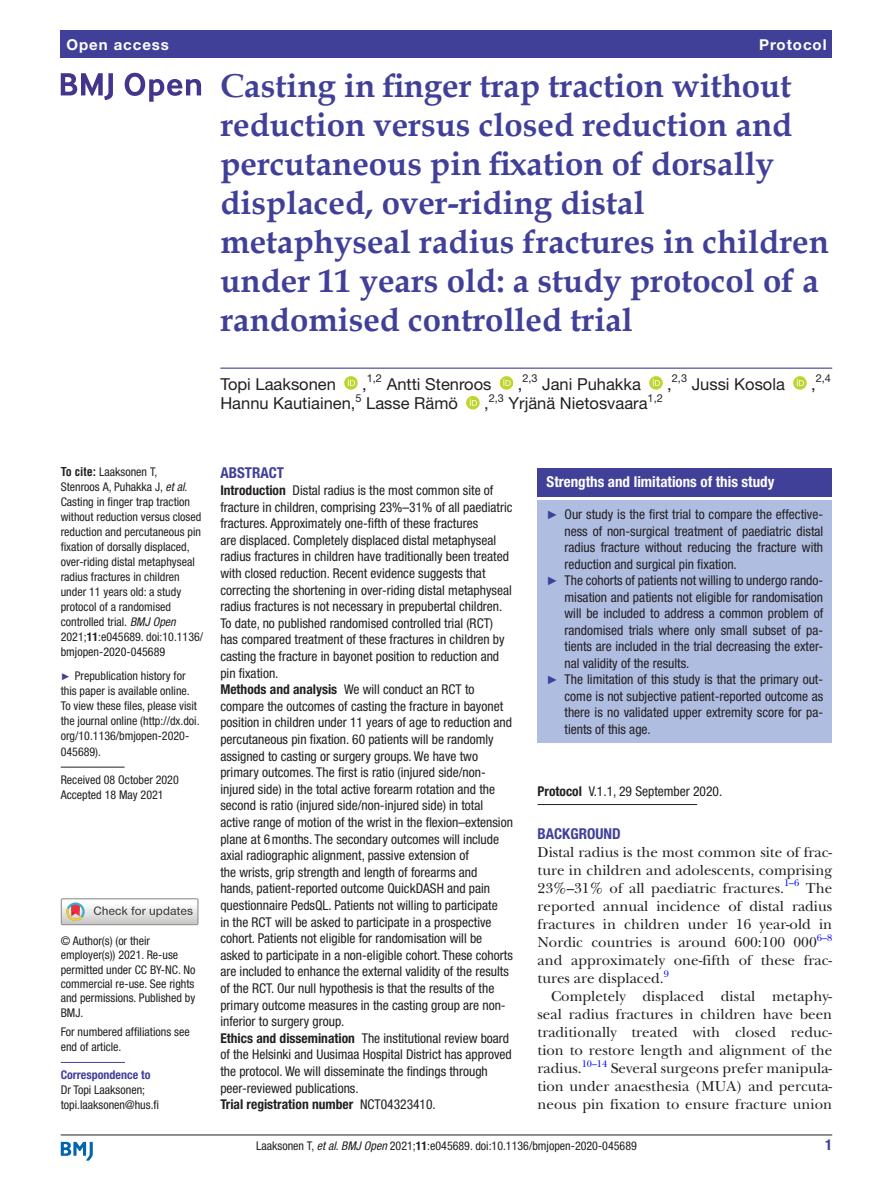
<style>
.page{position:relative;width:893px;height:1191px;background:#fff}
.page>*{position:absolute;margin:0;border:0;box-sizing:border-box;transform-origin:0 0}
.t1{font:700 33px/39px "Book Antiqua";color:#414099}
.t2{font:16.5px "Helvetica Neue LT Std";color:#231f20}
.t3{font:15px/18px "New Baskerville";color:#231f20;text-align:justify}
.t4{font:700 condensed 15px "Helvetica Neue LT Std";color:#fff}
.t5{font:700 condensed 15px "Helvetica Neue LT Std";color:#414099}
.t6{font:700 15px "Helvetica Neue LT Std";letter-spacing:.065em;color:#fff}
.t7{font:condensed 13.5px/16.6px "Helvetica Neue LT Std";color:#231f20}
.t8{font:condensed 12px/15px "Helvetica Neue LT Std";color:#231f20}
.t9{font:700 condensed 12px "Helvetica Neue LT Std";color:#414099}
.t10{font:10.95px "Helvetica Neue LT Std";color:#231f20}
.t11{font:9.9px "New Baskerville";color:#00f}
.s1{font-family:"Helvetica LT Std";font-weight:700}
.s2{font-style:italic}
.s3{font-weight:700}
.s4{font-family:"Arial";font-stretch:normal;font-size:9.75px;color:#414099}
.s5{font-family:"Arial";font-stretch:normal;font-size:12px;color:#414099}
</style>
<div class="page">
<hr style="left:61px;top:1134px;width:771px;height:1px;background:#231f20">
<svg style="left:61px;top:1141px;width:32px;height:19px"></svg>
<div style="left:61px;top:31px;width:771px;height:27px;background:#414099"></div>
<hr style="left:220px;top:367px;width:612px;height:2px;background:#414099">
<svg style="left:344px;top:376px;width:14px;height:14px"></svg>
<svg style="left:500px;top:376px;width:13px;height:14px"></svg>
<svg style="left:649px;top:376px;width:14px;height:14px"></svg>
<svg style="left:793px;top:376px;width:14px;height:14px"></svg>
<svg style="left:466px;top:396px;width:14px;height:13px"></svg>
<hr style="left:61px;top:766px;width:64px;height:1px;background:#231f20">
<hr style="left:61px;top:1062px;width:64px;height:1px;background:#414099">
<svg style="left:61px;top:73px;width:52px;height:27px"></svg>
<svg style="left:125px;top:73px;width:76px;height:29px"></svg>
<div style="left:61px;top:898px;width:138px;height:27px;border:1px solid #969090"></div>
<svg style="left:61px;top:898px;width:137px;height:26px"></svg>
<hr style="left:538px;top:804px;width:159px;height:1px;background:#231f20">
<div style="left:538px;top:468px;width:294px;height:28px;background:#414099"></div>
<div style="left:538px;top:500px;width:294px;height:243px;background:#afbde1"></div>
<p class="t6" style="left:66px;top:35px;width:104px">Open access</p>
<p class="t6" style="left:759px;top:35px;width:69px">Protocol</p>
<p class="t1" style="left:220px;top:66px;width:610px">Casting in finger trap traction without reduction versus closed reduction and percutaneous pin fixation of dorsally displaced, over-riding distal metaphyseal radius fractures in children under 11 years old: a study protocol of a randomised controlled trial</p>
<p class="t10" style="left:367px;top:372px;width:17px">1,2</p>
<p class="t2" style="left:387px;top:374px;width:106px">Antti Stenroos</p>
<p class="t10" style="left:522px;top:372px;width:17px">2,3</p>
<p class="t2" style="left:542px;top:374px;width:100px">Jani Puhakka</p>
<p class="t10" style="left:672px;top:372px;width:17px">2,3</p>
<p class="t2" style="left:692px;top:374px;width:95px">Jussi Kosola</p>
<p class="t2" style="left:220px;top:374px;width:117px">Topi Laaksonen</p>
<p class="t2" style="left:362px;top:374px;width:6px">,</p>
<p class="t2" style="left:518px;top:374px;width:6px">,</p>
<p class="t2" style="left:667px;top:374px;width:6px">,</p>
<p class="t10" style="left:489px;top:391px;width:17px">2,3</p>
<p class="t2" style="left:509px;top:394px;width:141px">Yrjänä Nietosvaara</p>
<p class="t10" style="left:648px;top:391px;width:17px">1,2</p>
<p class="t2" style="left:220px;top:394px;width:137px">Hannu Kautiainen,</p>
<p class="t10" style="left:355px;top:391px;width:8px">5</p>
<p class="t2" style="left:366px;top:394px;width:93px">Lasse Rämö</p>
<p class="t2" style="left:484px;top:394px;width:6px">,</p>
<p class="t10" style="left:816px;top:372px;width:17px">2,4</p>
<p class="t2" style="left:811px;top:374px;width:6px">,</p>
<p class="t8" style="left:61px;top:464px;width:144px"><span class="s1">To cite:</span> Laaksonen T,<br>Stenroos A, Puhakka J, <span class="s2">et al</span>.<br>Casting in finger trap traction without reduction versus closed reduction and percutaneous pin fixation of dorsally displaced, over-riding distal metaphyseal radius fractures in children under 11 years old: a study protocol of a randomised controlled trial. <span class="s2">BMJ Open<br></span>2021;<span class="s3">11</span>:e045689. doi:10.1136/ bmjopen-2020-045689</p>
<p class="t8" style="left:61px;top:668px;width:140px"><span class="s4">►</span> Prepublication history for this paper is available online.<br>To view these files, please visit the journal online (http://dx.doi. org/10.1136/bmjopen-2020-<br>045689).</p>
<p class="t8" style="left:61px;top:772px;width:120px">Received 08 October 2020<br>Accepted 18 May 2021</p>
<p class="t8" style="left:61px;top:933px;width:136px;line-height:14.4px">© Author(s) (or their employer(s)) 2021. Re-use permitted under CC BY-NC. No commercial re-use. See rights and permissions. Published by<br>BMJ.</p>
<p class="t8" style="left:61px;top:1024px;width:130px">For numbered affiliations see end of article.</p>
<p class="t9" style="left:61px;top:1067px;width:91px">Correspondence to</p>
<p class="t8" style="left:61px;top:1082px;width:100px">Dr Topi Laaksonen; topi.laaksonen@hus.fi</p>
<p class="t5" style="left:220px;top:464px;width:65px">ABSTRACT</p>
<p class="t7" style="left:220px;top:482px;width:294px"><span class="s3">Introduction</span> Distal radius is the most common site of fracture in children, comprising 23%–31% of all paediatric fractures. Approximately one-fifth of these fractures<br>are displaced. Completely displaced distal metaphyseal radius fractures in children have traditionally been treated with closed reduction. Recent evidence suggests that correcting the shortening in over-riding distal metaphyseal radius fractures is not necessary in prepubertal children.<br>To date, no published randomised controlled trial (RCT) has compared treatment of these fractures in children by casting the fracture in bayonet position to reduction and pin fixation.<br><span class="s3">Methods and analysis</span> We will conduct an RCT to compare the outcomes of casting the fracture in bayonet position in children under 11 years of age to reduction and percutaneous pin fixation. 60 patients will be randomly assigned to casting or surgery groups. We have two primary outcomes. The first is ratio (injured side/non&shy;injured side) in the total active forearm rotation and the second is ratio (injured side/non-injured side) in total active range of motion of the wrist in the flexion–extension plane at 6months. The secondary outcomes will include axial radiographic alignment, passive extension of<br>the wrists, grip strength and length of forearms and hands, patient-reported outcome QuickDASH and pain questionnaire PedsQL. Patients not willing to participate<br>in the RCT will be asked to participate in a prospective cohort. Patients not eligible for randomisation will be asked to participate in a non-eligible cohort. These cohorts are included to enhance the external validity of the results of the RCT. Our null hypothesis is that the results of the primary outcome measures in the casting group are non&shy;inferior to surgery group.<br><span class="s3">Ethics and dissemination</span> The institutional review board of the Helsinki and Uusimaa Hospital District has approved the protocol. We will disseminate the findings through peer-reviewed publications.<br><span class="s3">Trial registration number</span> NCT04323410.</p>
<p class="t4" style="left:547px;top:473px;width:229px">Strengths and limitations of this study</p>
<p class="t7" style="left:547px;top:506px;width:278px"><span class="s5">►</span> Our study is the first trial to compare the effective-</p>
<p class="t7" style="left:565px;top:522px;width:260px">ness of non-surgical treatment of paediatric distal</p>
<p class="t7" style="left:565px;top:539px;width:260px">radius fracture without reducing the fracture with</p>
<p class="t7" style="left:565px;top:555px;width:174px">reduction and surgical pin fixation.</p>
<p class="t7" style="left:547px;top:572px;width:278px"><span class="s5">►</span> The cohorts of patients not willing to undergo rando-</p>
<p class="t7" style="left:565px;top:588px;width:260px">misation and patients not eligible for randomisation</p>
<p class="t7" style="left:565px;top:605px;width:260px">will be included to address a common problem of</p>
<p class="t7" style="left:565px;top:621px;width:260px">randomised trials where only small subset of pa-</p>
<p class="t7" style="left:565px;top:638px;width:260px">tients are included in the trial decreasing the exter-</p>
<p class="t7" style="left:565px;top:654px;width:126px">nal validity of the results.</p>
<p class="t7" style="left:547px;top:671px;width:278px"><span class="s5">►</span> The limitation of this study is that the primary out-</p>
<p class="t7" style="left:565px;top:687px;width:260px">come is not subjective patient-reported outcome as</p>
<p class="t7" style="left:565px;top:704px;width:260px">there is no validated upper extremity score for pa-</p>
<p class="t7" style="left:565px;top:720px;width:88px">tients of this age.</p>
<p class="t7" style="left:538px;top:782px;width:186px"><span class="s3">Protocol</span> V.1.1, 29 September 2020.</p>
<p class="t5" style="left:538px;top:824px;width:85px">BACKGROUND</p>
<p class="t3" style="left:538px;top:843px;width:296px">Distal radius is the most common site of frac&shy;ture in children and adolescents, comprising 23%–31% of all paediatric fractures.</p>
<p class="t11" style="left:784px;top:877px;width:17px">1–6</p>
<p class="t3" style="left:538px;top:879px;width:296px;text-indent:268px">The reported annual incidence of distal radius fractures in children under 16 year-old in Nordic countries is around 600:100 000</p>
<p class="t11" style="left:817px;top:931px;width:17px">6–8</p>
<p class="t3" style="left:538px;top:951px;width:296px">and approximately one-fifth of these frac&shy;tures are displaced.</p>
<p class="t11" style="left:664px;top:967px;width:7px">9</p>
<p class="t3" style="left:538px;top:987px;width:296px;text-indent:14px">Completely displaced distal metaphy&shy;seal radius fractures in children have been traditionally treated with closed reduc&shy;tion to restore length and alignment of the radius.</p>
<p class="t11" style="left:582px;top:1057px;width:27px">10–14</p>
<p class="t3" style="left:538px;top:1059px;width:296px;text-indent:73px">Several surgeons prefer manipula&shy;tion under anaesthesia (MUA) and percuta&shy;neous pin fixation to ensure fracture union</p>
<p class="t8" style="left:256px;top:1137px;width:382px">Laaksonen T, <span class="s2">et al</span>. <span class="s2">BMJ Open</span> 2021;<span class="s3">11</span>:e045689. doi:10.1136/bmjopen-2020-045689</p>
<p class="t5" style="left:825px;top:1135px;width:9px">1</p>
</div>
